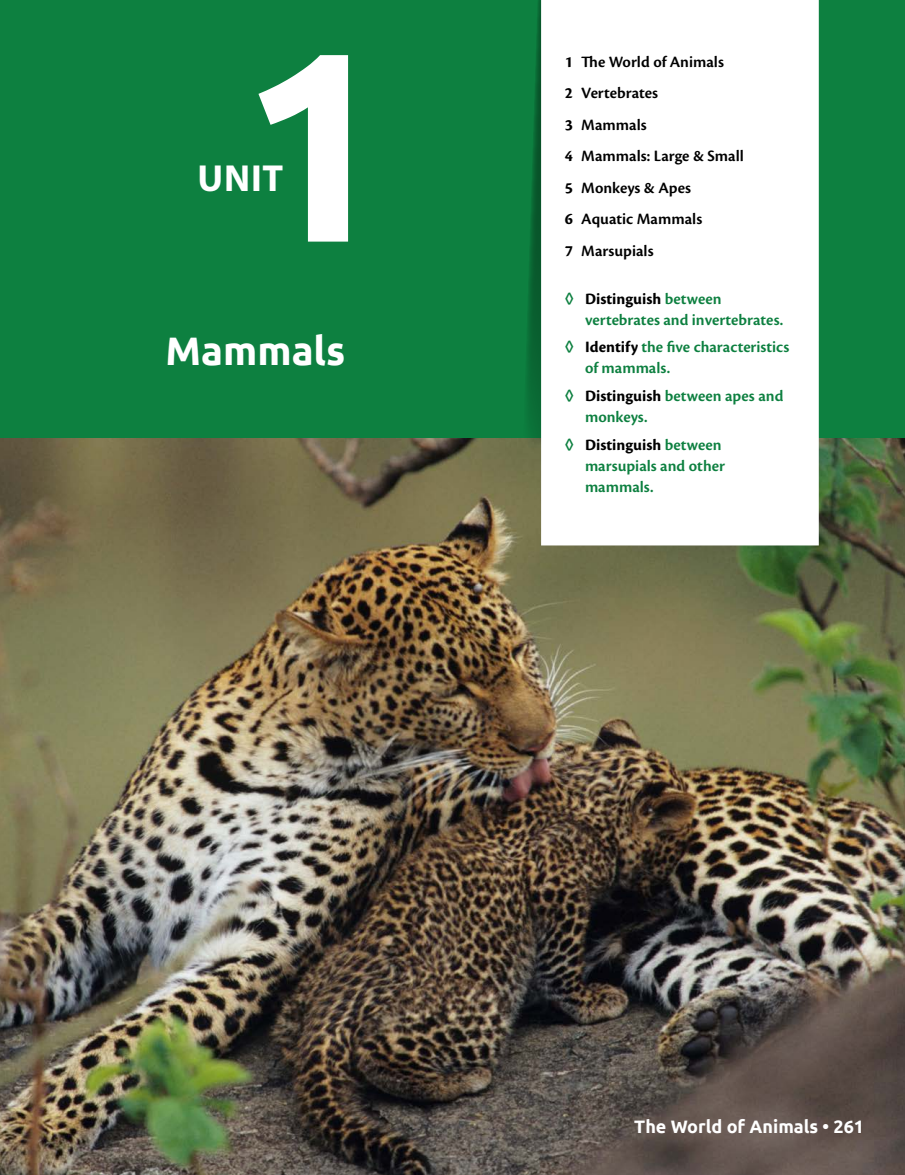
<style>
.page{position:relative;width:905px;height:1175px;background:#fff}
.page>*{position:absolute;margin:0;border:0;box-sizing:border-box;transform-origin:0 0}
.Unit_number{font:700 268.95px "Ubuntu";color:#fff}
.Unit_header_1{font:700 39.75px "Ubuntu";color:#fff}
.UNIT{font:700 37.8px "Myriad Pro";color:#fff}
.t1{font:700 18px "Ubuntu";color:#fff}
.t2{font:600 16.5px/21px "Cronos Pro";color:#0d8040}
.Unit_lesson_list{font:600 16.5px "Cronos Pro";color:#000}
.s1{font-weight:700}
.s2{font-weight:700;color:#000}
</style>
<div class="page">
<img style="left:0;top:439px;width:904px;height:735px">
<div style="left:0;top:0;width:904px;height:438px;background:#0d8040"></div>
<svg style="left:522px;top:0;width:19px;height:445px"></svg>
<div style="left:541px;top:0;width:277px;height:545px;background:#fff"></div>
<p class="Unit_number" style="left:239px;top:-17px;width:154px">1</p>
<p class="Unit_lesson_list" style="left:564px;top:52px;width:161px"><span class="s1">1</span> The World of Animals</p>
<p class="Unit_lesson_list" style="left:564px;top:83px;width:95px"><span class="s1">2</span> Vertebrates</p>
<p class="Unit_lesson_list" style="left:564px;top:115px;width:83px"><span class="s1">3</span> Mammals</p>
<p class="Unit_lesson_list" style="left:564px;top:146px;width:181px"><span class="s1">4</span> Mammals: Large &amp; Small</p>
<p class="Unit_lesson_list" style="left:564px;top:178px;width:128px"><span class="s1">5</span> Monkeys &amp; Apes</p>
<p class="Unit_lesson_list" style="left:564px;top:209px;width:139px"><span class="s1">6</span> Aquatic Mammals</p>
<p class="Unit_lesson_list" style="left:564px;top:241px;width:90px"><span class="s1">7</span> Marsupials</p>
<p class="t2" style="left:585px;top:288px;width:200px;text-indent:-20px">◊ <span class="s2">Distinguish</span> between vertebrates and invertebrates.</p>
<p class="t2" style="left:585px;top:337px;width:206px;text-indent:-20px">◊ <span class="s2">Identify</span> the five characteristics of mammals.</p>
<p class="t2" style="left:585px;top:386px;width:200px;text-indent:-20px">◊ <span class="s2">Distinguish</span> between apes and monkeys.</p>
<p class="t2" style="left:585px;top:434px;width:141px;text-indent:-20px">◊ <span class="s2">Distinguish</span> between marsupials and other mammals.</p>
<p class="UNIT" style="left:198px;top:154px;width:87px">UNIT</p>
<p class="Unit_header_1" style="left:165px;top:327px;width:181px">Mammals</p>
<p class="t1" style="left:634px;top:1115px;width:231px">The World of Animals • 261</p>
</div>
